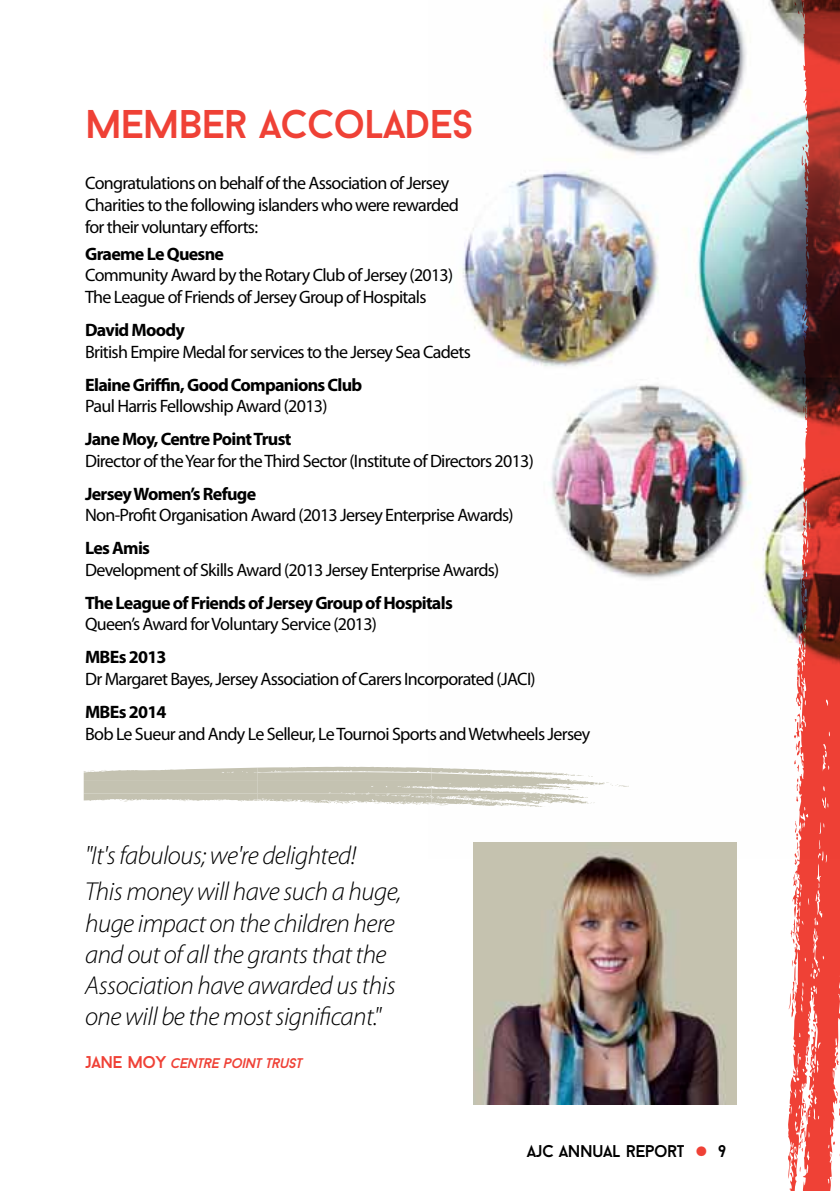
<style>
.page{position:relative;width:840px;height:1191px;background:#fff}
.page>*{position:absolute;margin:0;border:0;box-sizing:border-box;transform-origin:0 0}
.t1{font:45px "Baron Neue";color:#ef4136}
.t2{font:40px "Baron Neue";letter-spacing:-.03em;color:#ef4136}
.t3{font:italic 300 26px/31.2px "Myriad Pro";letter-spacing:-.02em;color:#000}
.t4{font:18px/21.6px "Myriad Pro";letter-spacing:-.04em;color:#000}
.t5{font:700 18px "Myriad Pro";letter-spacing:-.04em;color:#000}
.t6{font:17px "Baron Neue";letter-spacing:-.03em;color:#000}
.t7{font:italic 14px "Baron Neue";letter-spacing:-.03em;color:#ef4136}
.s1{font-style:normal;font-size:17px}
</style>
<div class="page">
<svg style="left:788px;top:858px;width:51px;height:333px;fill:#ef4136"></svg>
<svg style="left:799px;top:1094px;width:10px;height:57px"></svg>
<svg style="left:792px;top:1069px;width:3px;height:5px"></svg>
<svg style="left:810px;top:1022px;width:4px;height:10px"></svg>
<svg style="left:788px;top:960px;width:8px;height:57px"></svg>
<svg style="left:790px;top:906px;width:5px;height:37px"></svg>
<svg style="left:793px;top:858px;width:5px;height:7px"></svg>
<img style="left:462px;top:0;width:377px;height:858px">
<svg style="left:84px;top:766px;width:544px;height:41px"></svg>
<img style="left:490px;top:771px;width:74px;height:6px">
<img style="left:473px;top:843px;width:262px;height:262px">
<h2 class="t2" style="left:85px;top:99px;width:390px">MEMBER ACCOLADES</h2>
<p class="t4" style="left:85px;top:173px;width:375px">Congratulations on behalf of the Association of Jersey<br>Charities to the following islanders who were rewarded for their voluntary efforts:</p>
<p class="t5" style="left:85px;top:244px;width:140px">Graeme Le Quesne</p>
<p class="t4" style="left:85px;top:265px;width:369px">Community Award by the Rotary Club of Jersey (2013)<br>The League of Friends of Jersey Group of Hospitals</p>
<p class="t5" style="left:85px;top:320px;width:101px">David Moody</p>
<p class="t4" style="left:85px;top:341px;width:387px">British Empire Medal for services to the Jersey Sea Cadets</p>
<p class="t5" style="left:85px;top:374px;width:278px">Elaine Griffin, Good Companions Club</p>
<p class="t4" style="left:85px;top:396px;width:244px">Paul Harris Fellowship Award (2013)</p>
<p class="t5" style="left:85px;top:429px;width:208px">Jane Moy, Centre Point Trust</p>
<p class="t4" style="left:85px;top:450px;width:450px">Director of the Year for the Third Sector (Institute of Directors 2013)</p>
<p class="t5" style="left:85px;top:483px;width:172px">Jersey Women’s Refuge</p>
<p class="t4" style="left:85px;top:505px;width:430px">Non-Profit Organisation Award (2013 Jersey Enterprise Awards)</p>
<p class="t5" style="left:85px;top:538px;width:66px">Les Amis</p>
<p class="t4" style="left:85px;top:559px;width:415px">Development of Skills Award (2013 Jersey Enterprise Awards)</p>
<p class="t5" style="left:85px;top:592px;width:369px">The League of Friends of Jersey Group of Hospitals</p>
<p class="t4" style="left:85px;top:614px;width:293px">Queen’s Award for Voluntary Service (2013)</p>
<p class="t5" style="left:85px;top:647px;width:83px">MBEs 2013</p>
<p class="t4" style="left:85px;top:668px;width:452px">Dr Margaret Bayes, Jersey Association of Carers Incorporated (JACI)</p>
<p class="t5" style="left:85px;top:701px;width:83px">MBEs 2014</p>
<p class="t4" style="left:85px;top:723px;width:506px">Bob Le Sueur and Andy Le Selleur, Le Tournoi Sports and Wetwheels Jersey</p>
<h3 class="t3" style="left:85px;top:837px;width:318px;line-height:36.8px">"It's fabulous; we're delighted!<br>This money will have such a huge,</h3>
<h3 class="t3" style="left:85px;top:908px;width:312px">huge impact on the children here and out of all the grants that the<br>Association have awarded us this one will be the most significant."</h3>
<p class="t7" style="left:85px;top:1054px;width:220px"><span class="s1">JANE MOY</span> CENTRE POINT TRUST</p>
<p class="t6" style="left:526px;top:1140px;width:159px">AJC ANNUAL REPORT</p>
<h1 class="t1" style="left:694px;top:1122px;width:33px">• <sup>9</sup></h1>
</div>
